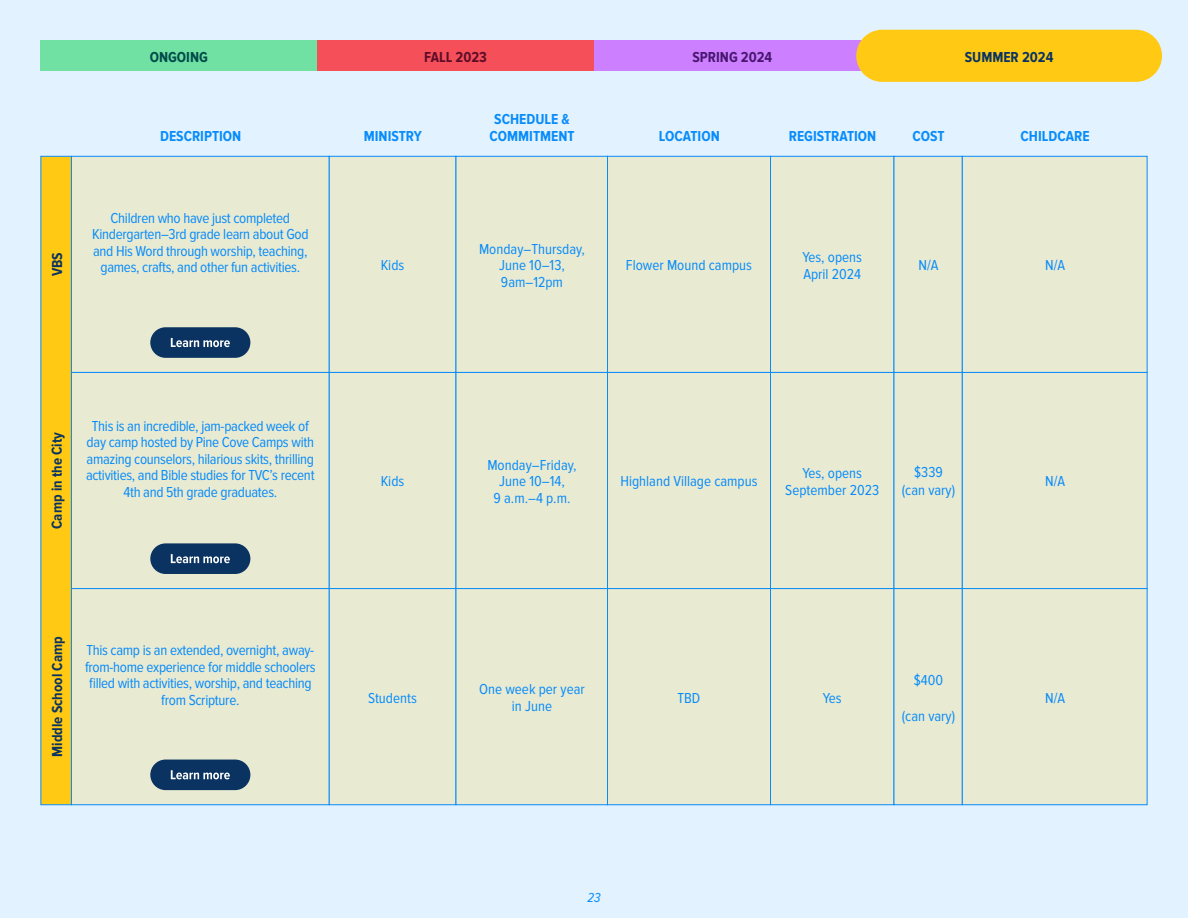
<style>
.page{position:relative;width:1188px;height:918px;background:#e3f2ff}
.page>*{position:absolute;margin:0;border:0;box-sizing:border-box;transform-origin:0 0}
.t1{font:15px/16.5px "Proxima Nova Cond";letter-spacing:-.02em;color:#088cfa;text-align:center}
.t2{font:15px/16.5px "Proxima Nova Cond";color:#088cfa;text-align:center}
.t3{font:700 15px/16.5px "Proxima Nova Cond";color:#088cfa;text-align:center}
.t4{font:700 15px "Proxima Nova Cond";color:#0a3361}
.t5{font:700 15px "Proxima Nova Cond";color:#4a1770}
.t6{font:700 15px "Proxima Nova Cond";color:#5e0d29}
.t7{font:700 15px "Proxima Nova Cond";color:#004a4a}
.t8{font:italic 13.5px "Proxima Nova Cond";color:#088cfa}
</style>
<div class="page">
<div style="left:40px;top:156px;width:32px;height:649px;background:#ffc914"></div>
<div style="left:40px;top:40px;width:277px;height:31px;background:#70e0a3"></div>
<div style="left:317px;top:40px;width:277px;height:31px;background:#f54f59"></div>
<div style="left:594px;top:40px;width:277px;height:31px;background:#cc80ff"></div>
<div style="left:71px;top:156px;width:259px;height:217px;background:#e9ead2;border:1px solid #088cfa"></div>
<div style="left:150px;top:327px;width:100px;height:31px;background:#0a3361;border-radius:15px"></div>
<svg style="left:171px;top:338px;width:59px;height:9px"></svg>
<div style="left:455px;top:156px;width:153px;height:217px;background:#e9ead2;border:1px solid #088cfa"></div>
<div style="left:607px;top:156px;width:164px;height:217px;background:#e9ead2;border:1px solid #088cfa"></div>
<div style="left:770px;top:156px;width:124px;height:217px;background:#e9ead2;border:1px solid #088cfa"></div>
<div style="left:894px;top:156px;width:69px;height:217px;background:#e9ead2"></div>
<div style="left:962px;top:156px;width:186px;height:217px;background:#e9ead2;border:1px solid #088cfa"></div>
<div style="left:329px;top:156px;width:127px;height:217px;background:#e9ead2;border:1px solid #088cfa"></div>
<div style="left:71px;top:372px;width:259px;height:217px;background:#e9ead2;border:1px solid #088cfa"></div>
<div style="left:150px;top:543px;width:100px;height:31px;background:#0a3361;border-radius:15px"></div>
<svg style="left:171px;top:554px;width:59px;height:9px"></svg>
<div style="left:455px;top:372px;width:153px;height:217px;background:#e9ead2;border:1px solid #088cfa"></div>
<div style="left:607px;top:372px;width:164px;height:217px;background:#e9ead2;border:1px solid #088cfa"></div>
<div style="left:770px;top:372px;width:124px;height:217px;background:#e9ead2;border:1px solid #088cfa"></div>
<div style="left:894px;top:372px;width:69px;height:217px;background:#e9ead2"></div>
<div style="left:962px;top:372px;width:186px;height:217px;background:#e9ead2;border:1px solid #088cfa"></div>
<div style="left:329px;top:372px;width:127px;height:217px;background:#e9ead2;border:1px solid #088cfa"></div>
<div style="left:856px;top:30px;width:306px;height:52px;background:#ffc914;border-radius:26px"></div>
<div style="left:71px;top:588px;width:259px;height:217px;background:#e9ead2;border:1px solid #088cfa"></div>
<div style="left:150px;top:760px;width:100px;height:30px;background:#0a3361;border-radius:15px"></div>
<svg style="left:171px;top:770px;width:59px;height:9px"></svg>
<div style="left:455px;top:588px;width:153px;height:217px;background:#e9ead2;border:1px solid #088cfa"></div>
<div style="left:607px;top:588px;width:164px;height:217px;background:#e9ead2;border:1px solid #088cfa"></div>
<div style="left:770px;top:588px;width:124px;height:217px;background:#e9ead2;border:1px solid #088cfa"></div>
<div style="left:894px;top:588px;width:69px;height:217px;background:#e9ead2"></div>
<div style="left:962px;top:588px;width:186px;height:217px;background:#e9ead2;border:1px solid #088cfa"></div>
<div style="left:329px;top:588px;width:127px;height:217px;background:#e9ead2;border:1px solid #088cfa"></div>
<p class="t4" style="left:49px;top:276px;width:26px;rotate:-90deg">VBS</p>
<p class="t7" style="left:150px;top:48px;width:60px">ONGOING</p>
<p class="t6" style="left:424px;top:48px;width:64px">FALL 2023</p>
<p class="t5" style="left:692px;top:48px;width:81px">SPRING 2024</p>
<p class="t4" style="left:965px;top:48px;width:90px">SUMMER 2024</p>
<p class="t3" style="left:489px;top:111px;width:87px">SCHEDULE &amp;<br>COMMITMENT</p>
<p class="t3" style="left:160px;top:128px;width:83px">DESCRIPTION</p>
<p class="t3" style="left:364px;top:128px;width:60px">MINISTRY</p>
<p class="t3" style="left:659px;top:128px;width:62px">LOCATION</p>
<p class="t3" style="left:789px;top:128px;width:89px">REGISTRATION</p>
<p class="t3" style="left:912px;top:128px;width:34px">COST</p>
<p class="t3" style="left:1021px;top:128px;width:70px">CHILDCARE</p>
<p class="t1" style="left:92px;top:210px;width:218px">Children who have just completed Kindergarten–3rd grade learn about God and His Word through worship, teaching, games, crafts, and other fun activities.</p>
<p class="t2" style="left:479px;top:241px;width:107px">Monday–Thursday,<br>June 10–13,<br>9am–12pm</p>
<p class="t2" style="left:802px;top:249px;width:61px;text-align:left">Yes, opens<br>April 2024</p>
<p class="t1" style="left:381px;top:257px;width:25px">Kids</p>
<p class="t2" style="left:626px;top:257px;width:128px">Flower Mound campus</p>
<p class="t1" style="left:1045px;top:257px;width:21px">N/A</p>
<p class="t1" style="left:919px;top:257px;width:21px">N/A</p>
<p class="t4" style="left:49px;top:529px;width:98px;rotate:-90deg">Camp in the City</p>
<p class="t1" style="left:86px;top:418px;width:230px">This is an incredible, jam-packed week of day camp hosted by Pine Cove Camps with amazing counselors, hilarious skits, thrilling activities, and Bible studies for TVC’s recent 4th and 5th grade graduates.</p>
<p class="t4" style="left:49px;top:757px;width:122px;rotate:-90deg">Middle School Camp</p>
<p class="t1" style="left:85px;top:642px;width:232px">This camp is an extended, overnight, away&shy;from-home experience for middle schoolers filled with activities, worship, and teaching from Scripture.</p>
<p class="t2" style="left:487px;top:457px;width:91px">Monday–Friday,<br>June 10–14,<br>9 a.m.–4 p.m.</p>
<p class="t2" style="left:902px;top:464px;width:55px;line-height:18px">$339 (can vary)</p>
<p class="t2" style="left:785px;top:465px;width:95px">Yes, opens<br>September 2023</p>
<p class="t1" style="left:381px;top:474px;width:25px">Kids</p>
<p class="t2" style="left:620px;top:474px;width:139px">Highland Village campus</p>
<p class="t1" style="left:1045px;top:474px;width:21px">N/A</p>
<p class="t1" style="left:914px;top:672px;width:31px">$400</p>
<p class="t1" style="left:902px;top:708px;width:55px">(can vary)</p>
<p class="t2" style="left:479px;top:681px;width:107px">One week per year in June</p>
<p class="t2" style="left:368px;top:690px;width:50px">Students</p>
<p class="t1" style="left:678px;top:690px;width:24px">TBD</p>
<p class="t1" style="left:1045px;top:690px;width:21px">N/A</p>
<p class="t1" style="left:823px;top:690px;width:20px">Yes</p>
<p class="t8" style="left:588px;top:890px;width:14px">23</p>
</div>
